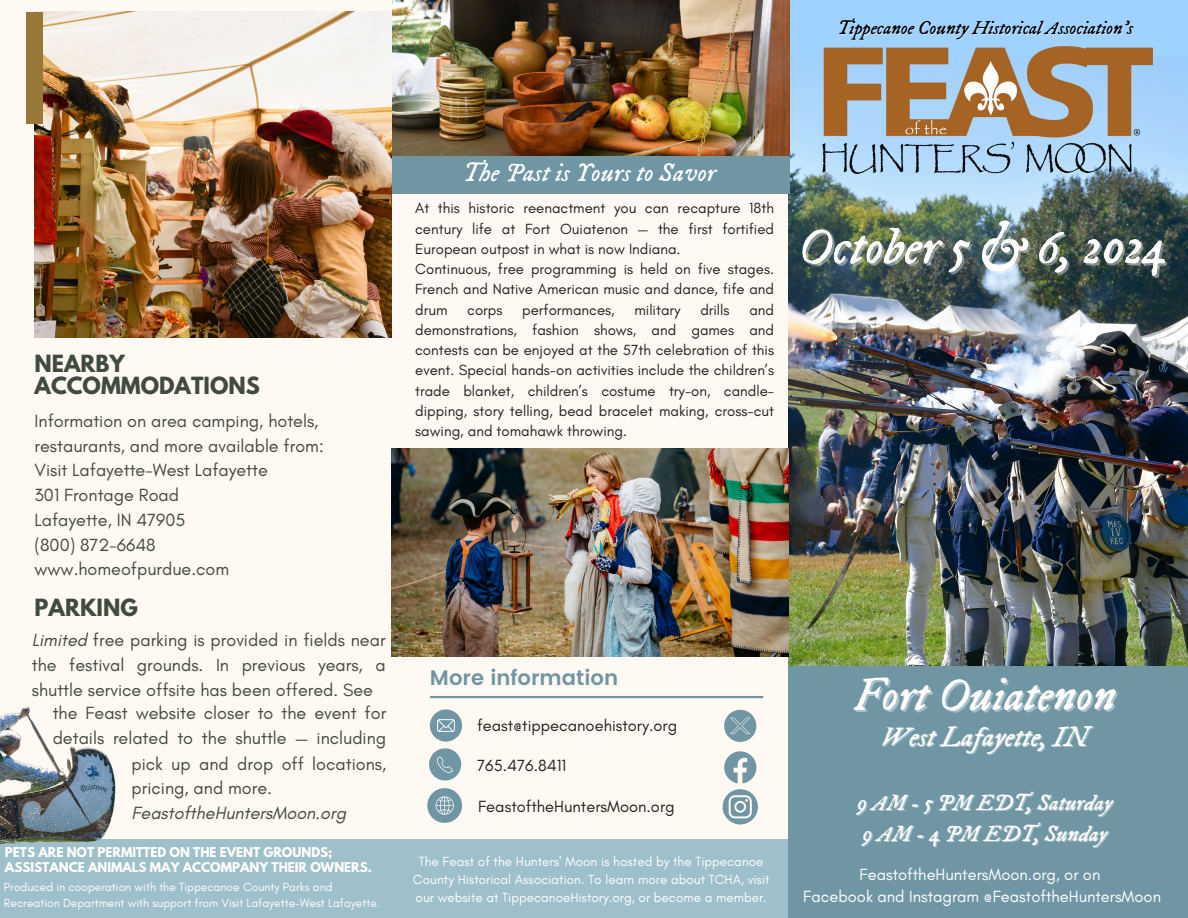
<style>
.page{position:relative;width:1188px;height:918px;background:#fff9f3}
.page>*{position:absolute;margin:0;border:0;box-sizing:border-box;transform-origin:0 0}
.t1{font:51px "IM FELL DW Pica Italic";letter-spacing:-.01em;color:#fff}
.t2{font:46.2px "IM FELL DW Pica Italic";letter-spacing:-.01em;color:#fff}
.t3{font:28.2px "IM FELL DW Pica Italic";letter-spacing:-.01em;color:#fff}
.t4{font:25.5px "IM FELL DW Pica Italic";color:#fff}
.t5{font:22.2px "IM FELL DW Pica Italic";letter-spacing:-.01em;color:#fff}
.t6{font:700 21px/21.3px "League Spartan";color:#414b3b}
.t7{font:600 21px "Poppins";color:#7096a3}
.t8{font:18.9px "IM FELL DW Pica Italic";letter-spacing:-.01em;color:#000}
.t9{font:18px/24.8px "Glacial Indifference";color:#414b3b}
.t10{font:16.5px "Glacial Indifference";color:#fff}
.t11{font:16.5px "Glacial Indifference";color:#222}
.t12{font:15px/20.2px "Glacial Indifference";color:#222;text-align:justify}
.t13{font:13.5px/18px "Glacial Indifference";color:#fff;text-align:center}
.t14{font:12px/16px "Glacial Indifference";color:#fff}
.t15{font:700 12px/15px "League Spartan";color:#fff}
.s1{font-style:italic}
</style>
<div class="page">
<img style="left:34px;top:12px;width:357px;height:325px">
<div style="left:26px;top:12px;width:16px;height:112px;background:#987838"></div>
<div style="left:790px;top:0;width:398px;height:68px;background:#a0d2ff"></div>
<img style="left:788px;top:68px;width:400px;height:598px">
<div style="left:392px;top:122px;width:398px;height:71px;background:#7096a3"></div>
<img style="left:392px;top:448px;width:397px;height:208px">
<svg style="left:429px;top:748px;width:32px;height:33px"></svg>
<svg style="left:430px;top:709px;width:32px;height:33px"></svg>
<hr style="left:430px;top:696px;width:333px;height:2px;background:#7096a3">
<img style="left:393px;top:0;width:397px;height:155px">
<svg style="left:427px;top:788px;width:35px;height:35px"></svg>
<div style="left:0;top:840px;width:803px;height:78px;background:#9ec0ca"></div>
<div style="left:788px;top:666px;width:400px;height:252px;background:#7096a3"></div>
<img style="left:822px;top:46px;width:331px;height:128px">
<svg style="left:723px;top:789px;width:34px;height:35px"></svg>
<svg style="left:724px;top:751px;width:32px;height:32px"></svg>
<svg style="left:724px;top:710px;width:32px;height:32px"></svg>
<img style="left:0;top:706px;width:252px;height:139px">
<h3 class="t8" style="left:837px;top:16px;width:297px">Tippecanoe County Historical Association's</h3>
<h1 class="t6" style="left:35px;top:356px;width:227px">NEARBY<br>ACCOMMODATIONS</h1>
<p class="t9" style="left:35px;top:408px;width:291px">Information on area camping, hotels, restaurants, and more available from:<br>Visit Lafayette-West Lafayette<br>301 Frontage Road<br>Lafayette, IN 47905<br>(800) 872-6648 www.homeofpurdue.com</p>
<p class="t6" style="left:35px;top:600px;width:105px">PARKING</p>
<h6 class="t9" style="left:32px;top:627px;width:355px;text-align:justify"><span class="s1">Limited</span> free parking is provided in fields near the festival grounds. In previous years, a shuttle service offsite has been offered. See</h6>
<p class="t9" style="left:53px;top:700px;width:335px">the Feast website closer to the event for details related to the shuttle — including</p>
<p class="t9" style="left:132px;top:751px;width:256px">pick up and drop off locations, pricing, and more.<br><span class="s1">FeastoftheHuntersMoon.org</span></p>
<p class="t15" style="left:5px;top:846px;width:369px">PETS ARE NOT PERMITTED ON THE EVENT GROUNDS;<br>ASSISTANCE ANIMALS MAY ACCOMPANY THEIR OWNERS.</p>
<p class="t14" style="left:4px;top:879px;width:378px">Produced in cooperation with the Tippecanoe County Parks and<br>Recreation Department with support from Visit Lafayette-West Lafayette.</p>
<h6 class="t4" style="left:463px;top:157px;width:255px">The Past is Yours to Savor</h6>
<h4 class="t12" style="left:415px;top:198px;width:360px">At this historic reenactment you can recapture 18th century life at Fort Ouiatenon — the first fortified European outpost in what is now Indiana.</h4>
<h2 class="t12" style="left:415px;top:259px;width:360px">Continuous, free programming is held on five stages.<br>French and Native American music and dance, fife and drum</h2>
<h2 class="t12" style="left:415px;top:299px;width:360px;text-indent:334px">and demonstrations, fashion shows, and games and contests can be enjoyed at the 57th celebration of this event. Special hands-on activities include the children’s trade blanket, children’s costume try-on, candle&shy;dipping, story telling, bead bracelet making, cross-cut sawing, and tomahawk throwing.</h2>
<h2 class="t12" style="left:467px;top:299px;width:37px">corps</h2>
<h2 class="t12" style="left:522px;top:299px;width:94px">performances,</h2>
<h2 class="t12" style="left:634px;top:299px;width:48px">military</h2>
<h2 class="t12" style="left:700px;top:299px;width:31px">drills</h2>
<h6 class="t7" style="left:430px;top:665px;width:190px">More information</h6>
<h1 class="t11" style="left:477px;top:715px;width:202px">feast@tippecanoehistory.org</h1>
<h5 class="t11" style="left:477px;top:756px;width:91px">765.476.8411</h5>
<p class="t11" style="left:478px;top:797px;width:198px">FeastoftheHuntersMoon.org</p>
<h3 class="t13" style="left:413px;top:853px;width:358px">The Feast of the Hunters' Moon is hosted by the Tippecanoe<br>County Historical Association. To learn more about TCHA, visit our website at TippecanoeHistory.org, or become a member.</h3>
<p class="t1" style="left:798px;top:217px;width:371px">October 5 &amp; 6, 2024</p>
<p class="t2" style="left:853px;top:668px;width:264px">Fort Ouiatenon</p>
<p class="t3" style="left:881px;top:720px;width:209px">West Lafayette, IN</p>
<p class="t5" style="left:857px;top:790px;width:257px">9 AM - 5 PM EDT, Saturday</p>
<p class="t5" style="left:862px;top:820px;width:247px">9 AM - 4 PM EDT, Sunday</p>
<h6 class="t10" style="left:860px;top:864px;width:242px">FeastoftheHuntersMoon.org, or on</h6>
<p class="t10" style="left:803px;top:887px;width:359px">Facebook and Instagram @FeastoftheHuntersMoon</p>
</div>
